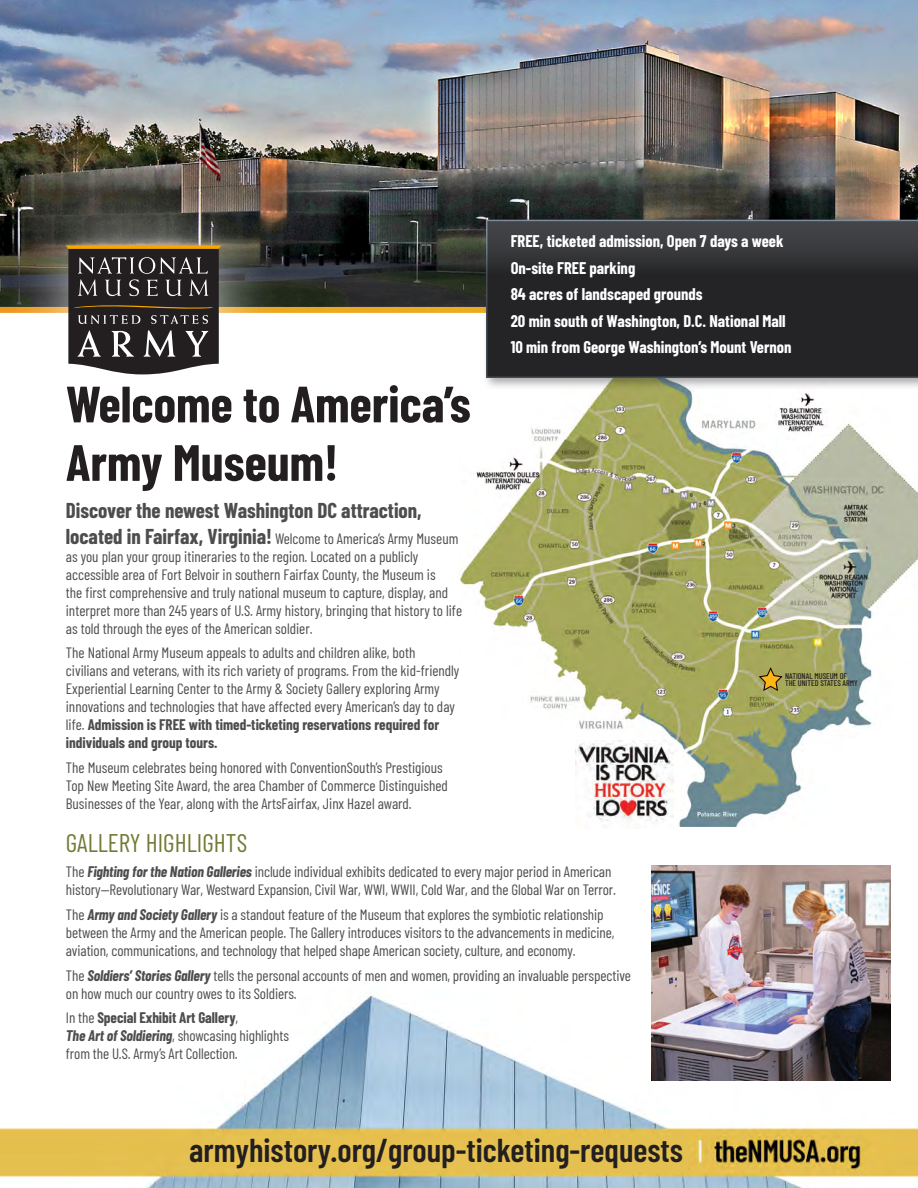
<style>
.page{position:relative;width:918px;height:1188px;background:#fff}
.page>*{position:absolute;margin:0;border:0;box-sizing:border-box;transform-origin:0 0}
.t1{font:700 51px/58.5px "Barlow Condensed";color:#231f20}
.t2{font:600 33px "Barlow Condensed";color:#231f20}
.t3{font:25.5px "Barlow Condensed";color:#727a34}
.t4{font:700 21px "Barlow Condensed";color:#4d4d4f}
.t5{font:700 16.5px/26.5px "Barlow Condensed";color:#fff}
.t6{font:15px/18px "Barlow Condensed";color:#4d4d4f}
.t7{font:500 8.25px/7.5px "Barlow Condensed";color:#231f20}
.s1{font-weight:700;font-size:21px}
.s2{font-weight:700}
.s3{font-weight:700;font-style:italic}
</style>
<div class="page">
<img style="left:460px;top:391px;width:458px;height:435px">
<svg style="left:758px;top:667px;width:26px;height:25px"></svg>
<img style="left:576px;top:741px;width:97px;height:85px">
<div style="left:0;top:307px;width:918px;height:6px;background:#eda91f"></div>
<img style="left:0;top:992px;width:917px;height:196px">
<img style="left:0;top:0;width:918px;height:307px">
<svg style="left:0;top:229px;width:483px;height:77px;background:#272a28"></svg>
<div style="left:483px;top:216px;width:435px;height:175px;background:#231f20;opacity:.38"></div>
<div style="left:486px;top:220px;width:432px;height:158px;background:linear-gradient(to bottom,#3a3a3d,#1d1d1e)"></div>
<div style="left:5px;top:182px;width:277px;height:254px;background:#fff;opacity:.75"></div>
<svg style="left:66px;top:245px;width:155px;height:129px;background:#4c4640"></svg>
<div style="left:501px;top:1138px;width:187px;height:35px;background:#e4c050"></div>
<img style="left:651px;top:866px;width:240px;height:215px">
<h1 class="t1" style="left:66px;top:372px;width:406px">Welcome to America’s<br>Army Museum!</h1>
<p class="t5" style="left:511px;top:227px;width:282px">FREE, ticketed admission, Open 7 days a week On-site FREE parking<br>84 acres of landscaped grounds<br>20 min south of Washington, D.C. National Mall 10 min from George Washington’s Mount Vernon</p>
<h3 class="t4" style="left:66px;top:496px;width:357px">Discover the newest Washington DC attraction,</h3>
<p class="t6" style="left:66px;top:528px;width:398px"><span class="s1">located in Fairfax, Virginia!</span> Welcome to America’s Army Museum as you plan your group itineraries to the region. Located on a publicly accessible area of Fort Belvoir in southern Fairfax County, the Museum is<br>the first comprehensive and truly national museum to capture, display, and interpret more than 245 years of U.S. Army history, bringing that history to life as told through the eyes of the American soldier.</p>
<p class="t6" style="left:66px;top:643px;width:395px">The National Army Museum appeals to adults and children alike, both civilians and veterans, with its rich variety of programs. From the kid-friendly Experiential Learning Center to the Army &amp; Society Gallery exploring Army innovations and technologies that have affected every American’s day to day life. <span class="s2">Admission is FREE with timed-ticketing reservations required for individuals and group tours.</span></p>
<p class="t6" style="left:66px;top:758px;width:384px">The Museum celebrates being honored with ConventionSouth’s Prestigious<br>Top New Meeting Site Award, the area Chamber of Commerce Distinguished<br>Businesses of the Year, along with the ArtsFairfax, Jinx Hazel award.</p>
<h3 class="t3" style="left:66px;top:825px;width:183px">GALLERY HIGHLIGHTS</h3>
<p class="t6" style="left:66px;top:862px;width:552px">The <span class="s3">Fighting for the Nation Galleries</span> include individual exhibits dedicated to every major period in American history—Revolutionary War, Westward Expansion, Civil War, WWI, WWII, Cold War, and the Global War on Terror.</p>
<p class="t6" style="left:66px;top:904px;width:550px">The <span class="s3">Army and Society Gallery</span> is a standout feature of the Museum that explores the symbiotic relationship between the Army and the American people. The Gallery introduces visitors to the advancements in medicine, aviation, communications, and technology that helped shape American society, culture, and economy.</p>
<p class="t6" style="left:66px;top:965px;width:567px">The <span class="s3">Soldiers’ Stories Gallery</span> tells the personal accounts of men and women, providing an invaluable perspective on how much our country owes to its Soldiers.</p>
<p class="t6" style="left:66px;top:1008px;width:225px">In the <span class="s2">Special Exhibit Art Gallery</span>,<br><span class="s3">The Art of Soldiering</span>, showcasing highlights from the U.S. Army’s Art Collection.</p>
<h2 class="t2" style="left:189px;top:1127px;width:495px">armyhistory.org/group-ticketing-requests</h2>
<p class="t7" style="left:785px;top:671px;width:74px">NATIONAL MUSEUM OF<br>THE UNITED STATES ARMY</p>
</div>
